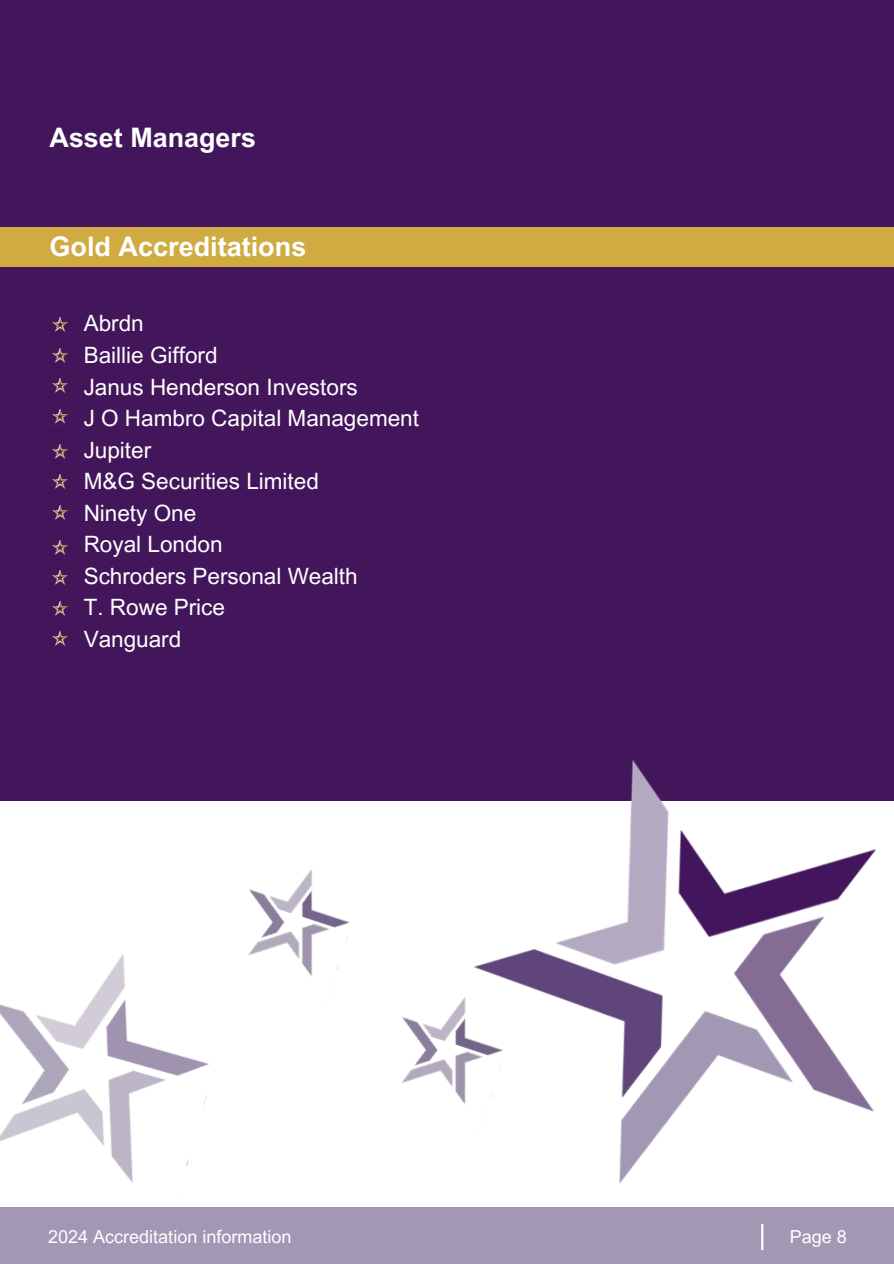
<style>
.page{position:relative;width:894px;height:1264px;background:#fff}
.page>*{position:absolute;margin:0;border:0;box-sizing:border-box;transform-origin:0 0}
.t1{font:700 27px "Arial MT Pro";color:#fff}
.t2{font:700 26.85px "Arial MT Pro";color:#fff}
.t3{font:22.5px/31.5px "Arial MT Pro";color:#fff}
.t4{font:18px "Arial MT Pro";color:#fff}
</style>
<div class="page">
<div style="left:0;top:0;width:893px;height:1263px;background:#43165c"></div>
<div style="left:0;top:227px;width:893px;height:39px;background:#d0ab41"></div>
<img style="left:52px;top:317px;width:16px;height:15px">
<img style="left:52px;top:347px;width:16px;height:16px">
<img style="left:52px;top:378px;width:16px;height:15px">
<div style="left:0;top:801px;width:893px;height:462px;background:#fff"></div>
<div style="left:0;top:1207px;width:893px;height:56px;background:#a398b4"></div>
<img style="left:52px;top:408px;width:16px;height:16px">
<img style="left:52px;top:443px;width:16px;height:16px">
<img style="left:52px;top:474px;width:16px;height:15px">
<img style="left:52px;top:504px;width:16px;height:16px">
<img style="left:52px;top:539px;width:16px;height:16px">
<img style="left:52px;top:570px;width:16px;height:15px">
<img style="left:52px;top:600px;width:16px;height:16px">
<img style="left:52px;top:631px;width:16px;height:15px">
<img style="left:492px;top:760px;width:384px;height:424px">
<img style="left:0;top:954px;width:209px;height:228px">
<img style="left:401px;top:961px;width:122px;height:173px">
<img style="left:248px;top:869px;width:102px;height:124px">
<hr style="left:761px;top:1223px;width:2px;height:26px;background:#fff">
<p class="t2" style="left:50px;top:128px;width:208px">Asset Managers</p>
<p class="t1" style="left:50px;top:236px;width:258px">Gold Accreditations</p>
<p class="t3" style="left:84px;top:310px;width:337px">Abrdn<br>Baillie Gifford<br>Janus Henderson Investors<br>J O Hambro Capital Management<br>Jupiter<br>M&amp;G Securities Limited<br>Ninety One<br>Royal London<br>Schroders Personal Wealth<br>T. Rowe Price<br>Vanguard</p>
<p class="t4" style="left:48px;top:1229px;width:245px">2024 Accreditation information</p>
<p class="t4" style="left:789px;top:1229px;width:59px">Page 8</p>
</div>
